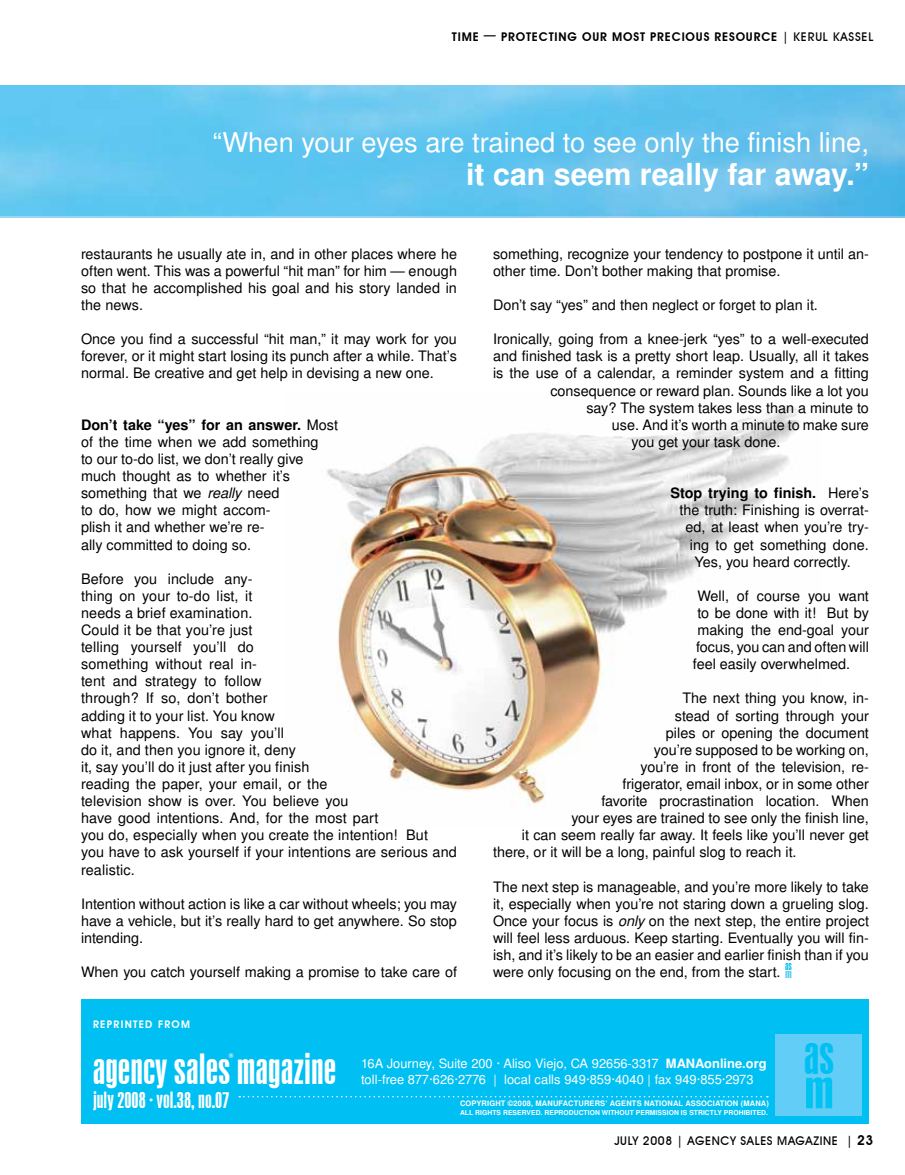
<style>
.page{position:relative;width:905px;height:1175px;background:#fff}
.page>*{position:absolute;margin:0;border:0;box-sizing:border-box;transform-origin:0 0}
.t1{font:48.45px "Swiss 924 BT Regular B";color:#00c0f3}
.t2{font:48.45px "Swiss 924 BT Regular B";color:#00c2f3;scale:1.3 1}
.t3{font:39px "Swiss 924 BT Regular B";color:#fff}
.t4{font:700 30px "Turkish Sans SSK";color:#fff}
.t5{font:27px "Turkish Sans SSK";color:#fff}
.t6{font:21px "Swiss 924 BT Regular B";color:#fff}
.t7{font:14.25px/17.1px "Turkish Sans SSK";color:#000;text-align:justify}
.t8{font:700 14.25px "Turkish Sans SSK";color:#000}
.t9{font:12.75px/15.3px "Turkish Sans SSK";color:#fff}
.t10{font:600 12px "Avant Garde IT Cby BT";letter-spacing:.07em;color:#000}
.t11{font:500 12px "Avant Garde IT Cby BT";letter-spacing:.05em;color:#000}
.t12{font:10.95px "Swiss 924 BT Regular B";color:#00c0f3}
.t13{font:10.95px "Swiss 924 BT Regular B";color:#53caf5;scale:1.3 1}
.t14{font:600 10.5px "Avant Garde IT Cby BT";letter-spacing:.12em;color:#fff}
.t15{font:700 7.5px "Turkish Sans SSK";letter-spacing:.02em;color:#fff}
.t16{font:700 6.75px "Turkish Sans SSK";letter-spacing:.01em;color:#fff}
.t17{font:6.45px "Swiss 924 BT Regular B";color:#fff}
.s1{font-weight:500}
.s2{font-weight:700}
.s3{font-style:italic}
.s4{font-weight:400}
.s5{font-weight:600;font-size:13.5px}
</style>
<div class="page">
<img style="left:326px;top:407px;width:473px;height:399px">
<img style="left:0;top:86px;width:904px;height:132px">
<div style="left:81px;top:999px;width:787px;height:124px;background:#00c0f3"></div>
<div style="left:775px;top:1034px;width:86px;height:81px;background:#62cdf6"></div>
<svg style="left:239px;top:1095px;width:528px;height:2px"></svg>
<p class="t10" style="left:452px;top:29px;width:423px">TIME — PROTECTING OUR MOST PRECIOUS RESOURCE <span class="s1">| KERUL KASSEL</span></p>
<h3 class="t5" style="left:213px;top:126px;width:657px">“When your eyes are trained to see only the finish line,</h3>
<h3 class="t4" style="left:466px;top:156px;width:404px">IT CAN SEEM REALLY FAR AWAY.”</h3>
<p class="t7" style="left:81px;top:245px;width:377px">restaurants he usually ate in, and in other places where he often went. This was a powerful “hit man” for him — enough so that he accomplished his goal and his story landed in the news.</p>
<p class="t7" style="left:81px;top:330px;width:377px">Once you find a successful “hit man,” it may work for you forever, or it might start losing its punch after a while. That’s normal. Be creative and get help in devising a new one.</p>
<p class="t7" style="left:81px;top:416px;width:258px;text-align:left"><span class="s2">DON’T TAKE “YES” FOR AN ANSWER.</span> Most of the time when we add something<br>to our to-do list, we don’t really give much thought as to whether it’s something that we <span class="s3">really</span> need<br>to do, how we might accom-<br>plish it and whether we’re re-<br>ally committed to doing so.</p>
<p class="t7" style="left:81px;top:570px;width:377px;text-align:left">Before you include any-<br>thing on your to-do list, it<br>needs a brief examination.<br>Could it be that you’re just<br>telling yourself you’ll do<br>something without real in-<br>tent and strategy to follow<br>through? If so, don’t bother<br>adding it to your list. You know<br>what happens. You say you’ll<br>do it, and then you ignore it, deny<br>it, say you’ll do it just after you finish<br>reading the paper, your email, or the<br>television show is over. You believe you<br>have good intentions. And, for the most part<br>you do, especially when you create the intention! But<br>you have to ask yourself if your intentions are serious and realistic.</p>
<p class="t7" style="left:81px;top:895px;width:377px">Intention without action is like a car without wheels; you may have a vehicle, but it’s really hard to get anywhere. So stop intending.</p>
<p class="t7" style="left:81px;top:963px;width:377px">When you catch yourself making a promise to take care of</p>
<p class="t14" style="left:93px;top:1017px;width:98px">REPRINTED FROM</p>
<p class="t7" style="left:493px;top:245px;width:377px">something, recognize your tendency to postpone it until an&shy;other time. Don’t bother making that promise.</p>
<p class="t7" style="left:493px;top:296px;width:326px">Don’t say “yes” and then neglect or forget to plan it.</p>
<p class="t7" style="left:493px;top:330px;width:377px">Ironically, going from a knee-jerk “yes” to a well-executed</p>
<p class="t7" style="left:493px;top:347px;width:377px">and finished task is a pretty short leap. Usually, all it takes</p>
<p class="t7" style="left:493px;top:364px;width:377px">is the use of a calendar, a reminder system and a fitting</p>
<p class="t7" style="left:550px;top:382px;width:320px">consequence or reward plan. Sounds like a lot you</p>
<p class="t7" style="left:586px;top:399px;width:284px">say? The system takes less than a minute to</p>
<p class="t7" style="left:612px;top:416px;width:258px">use. And it’s worth a minute to make sure</p>
<p class="t7" style="left:631px;top:433px;width:150px">you get your task done.</p>
<p class="t8" style="left:670px;top:484px;width:200px">STOP TRYING TO FINISH. <span class="s4">Here’s</span></p>
<p class="t7" style="left:679px;top:501px;width:191px">the truth: Finishing is overrat-</p>
<p class="t7" style="left:685px;top:518px;width:185px">ed, at least when you’re try-</p>
<p class="t7" style="left:690px;top:535px;width:180px">ing to get something done.</p>
<p class="t7" style="left:694px;top:553px;width:158px">Yes, you heard correctly.</p>
<p class="t7" style="left:697px;top:587px;width:173px">Well, of course you want</p>
<p class="t7" style="left:697px;top:604px;width:173px">to be done with it! But by</p>
<p class="t7" style="left:697px;top:621px;width:173px">making the end-goal your</p>
<p class="t7" style="left:696px;top:638px;width:174px">focus, you can and often will</p>
<p class="t7" style="left:693px;top:655px;width:159px">feel easily overwhelmed.</p>
<p class="t7" style="left:682px;top:689px;width:188px">The next thing you know, in-</p>
<p class="t7" style="left:675px;top:706px;width:195px">stead of sorting through your</p>
<p class="t7" style="left:666px;top:724px;width:204px">piles or opening the document</p>
<p class="t7" style="left:654px;top:741px;width:216px">you’re supposed to be working on,</p>
<p class="t7" style="left:640px;top:758px;width:230px">you’re in front of the television, re-</p>
<p class="t7" style="left:622px;top:775px;width:248px">frigerator, email inbox, or in some other</p>
<p class="t7" style="left:601px;top:792px;width:269px">favorite procrastination location. When</p>
<p class="t7" style="left:571px;top:809px;width:299px">your eyes are trained to see only the finish line,</p>
<p class="t7" style="left:522px;top:826px;width:348px">it can seem really far away. It feels like you’ll never get</p>
<p class="t7" style="left:493px;top:843px;width:305px">there, or it will be a long, painful slog to reach it.</p>
<p class="t7" style="left:493px;top:877px;width:377px">The next step is manageable, and you’re more likely to take it, especially when you’re not staring down a grueling slog.<br>Once your focus is <span class="s3">only</span> on the next step, the entire project will feel less arduous. Keep starting. Eventually you will fin&shy;ish, and it’s likely to be an easier and earlier finish than if you were only focusing on the end, from the start.</p>
<p class="t12" style="left:785px;top:959px;width:8px">as</p>
<p class="t13" style="left:785px;top:967px;width:7px">m</p>
<h2 class="t3" style="left:93px;top:1045px;width:245px">agency sales magazine</h2>
<p class="t17" style="left:229px;top:1052px;width:7px">®</p>
<h3 class="t6" style="left:93px;top:1087px;width:138px">july 2008 · vol.38, no.07</h3>
<p class="t9" style="left:361px;top:1056px;width:407px">16A Journey, Suite 200 · Aliso Viejo, CA 92656-3317 <span class="s2">MANAONLINE.ORG </span>toll-free 877·626·2776 | local calls 949·859·4040 | fax 949·855·2973</p>
<p class="t15" style="left:460px;top:1099px;width:105px">COPYRIGHT ©2008, MAN UFACT</p>
<p class="t15" style="left:578px;top:1099px;width:49px">URERS’ AGENTS</p>
<p class="t15" style="left:644px;top:1099px;width:30px">NATIONAL</p>
<p class="t15" style="left:685px;top:1099px;width:85px">ASSOCIATION (MANA)</p>
<p class="t16" style="left:460px;top:1108px;width:33px">ALL RIGHTS</p>
<p class="t16" style="left:503px;top:1108px;width:11px">RESE</p>
<p class="t16" style="left:522px;top:1108px;width:29px">RVED. REP</p>
<p class="t16" style="left:558px;top:1108px;width:200px">RODUCTION WITHOUT PERMISSION IS STRICTLY PROHIBITED</p>
<p class="t16" style="left:766px;top:1108px;width:3px">.</p>
<h1 class="t1" style="left:803px;top:1026px;width:32px">as</h1>
<h1 class="t2" style="left:804px;top:1060px;width:25px">m</h1>
<p class="t11" style="left:614px;top:1133px;width:260px">JULY 2008 | AGENCY SALES MAGAZINE | <span class="s5">23</span></p>
</div>
